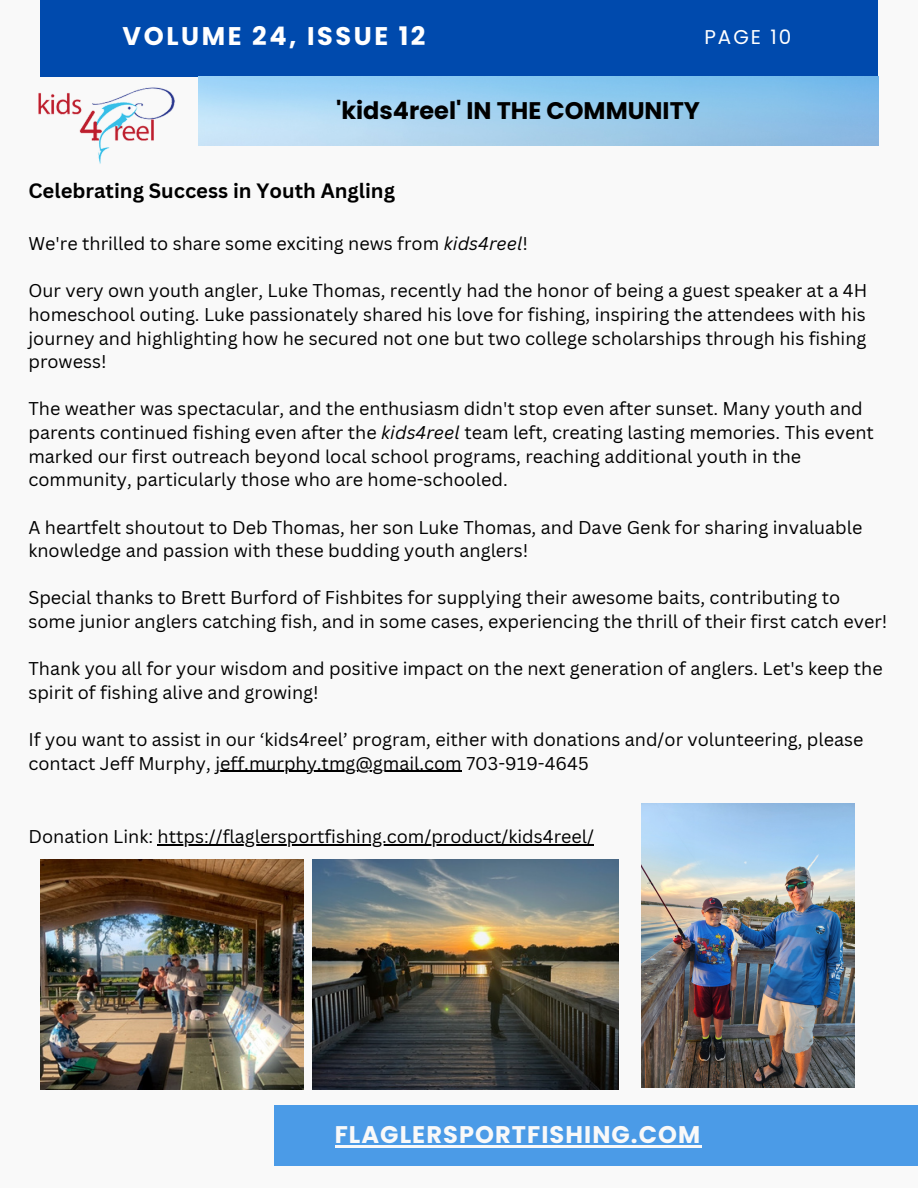
<style>
.page{position:relative;width:918px;height:1188px;background:#f9f9f9}
.page>*{position:absolute;margin:0;border:0;box-sizing:border-box;transform-origin:0 0}
.t1{font:700 25.5px "Poppins";letter-spacing:.1em;color:#fff}
.t2{font:700 24px "Poppins";color:#000}
.t3{font:700 24px "Poppins";letter-spacing:.045em;color:#f9f9f9}
.t4{font:700 20.25px "Canva Sans";color:#000}
.t5{font:19.95px "Poppins";letter-spacing:.1em;color:#fff}
.t6{font:18px/23.7px "Canva Sans";color:#000}
.s1{font-style:italic}
</style>
<div class="page">
<div style="left:40px;top:0;width:838px;height:77px;background:#004aad"></div>
<div style="left:274px;top:1105px;width:644px;height:60px;background:#4b9be7"></div>
<img style="left:38px;top:87px;width:137px;height:77px">
<hr style="left:215px;top:771px;width:247px;height:1px;background:#000">
<hr style="left:158px;top:844px;width:436px;height:1px;background:#000">
<img style="left:641px;top:803px;width:214px;height:285px">
<img style="left:312px;top:860px;width:306px;height:229px">
<img style="left:40px;top:860px;width:264px;height:229px">
<hr style="left:335px;top:1145px;width:366px;height:2px;background:#f9f9f9">
<p class="t1" style="left:123px;top:18px;width:304px">VOLUME 24, ISSUE 12</p>
<p class="t5" style="left:704px;top:23px;width:88px">PAGE 10</p>
<p class="t2" style="left:336px;top:93px;width:365px">'kids4reel' IN THE COMMUNITY</p>
<p class="t4" style="left:28px;top:177px;width:368px">Celebrating Success in Youth Angling</p>
<p class="t6" style="left:28px;top:231px;width:501px">We're thrilled to share some exciting news from <span class="s1">kids4reel</span>!</p>
<p class="t6" style="left:28px;top:278px;width:840px;text-align:justify">Our very own youth angler, Luke Thomas, recently had the honor of being a guest speaker at a 4H homeschool outing. Luke passionately shared his love for fishing, inspiring the attendees with his journey and highlighting how he secured not one but two college scholarships through his fishing prowess!</p>
<p class="t6" style="left:28px;top:397px;width:847px">The weather was spectacular, and the enthusiasm didn't stop even after sunset. Many youth and parents continued fishing even after the <span class="s1">kids4reel</span> team left, creating lasting memories. This event marked our first outreach beyond local school programs, reaching additional youth in the community, particularly those who are home-schooled.</p>
<p class="t6" style="left:28px;top:515px;width:836px">A heartfelt shoutout to Deb Thomas, her son Luke Thomas, and Dave Genk for sharing invaluable knowledge and passion with these budding youth anglers!</p>
<p class="t6" style="left:28px;top:586px;width:861px">Special thanks to Brett Burford of Fishbites for supplying their awesome baits, contributing to some junior anglers catching fish, and in some cases, experiencing the thrill of their first catch ever!</p>
<p class="t6" style="left:28px;top:656px;width:856px">Thank you all for your wisdom and positive impact on the next generation of anglers. Let's keep the spirit of fishing alive and growing!</p>
<p class="t6" style="left:28px;top:727px;width:837px">If you want to assist in our ‘kids4reel’ program, either with donations and/or volunteering, please contact Jeff Murphy, jeff.murphy.tmg@gmail.com 703-919-4645</p>
<p class="t6" style="left:28px;top:824px;width:567px">Donation Link: https://flaglersportfishing.com/product/kids4reel/</p>
<p class="t3" style="left:335px;top:1118px;width:367px">FLAGLERSPORTFISHING.COM</p>
</div>
